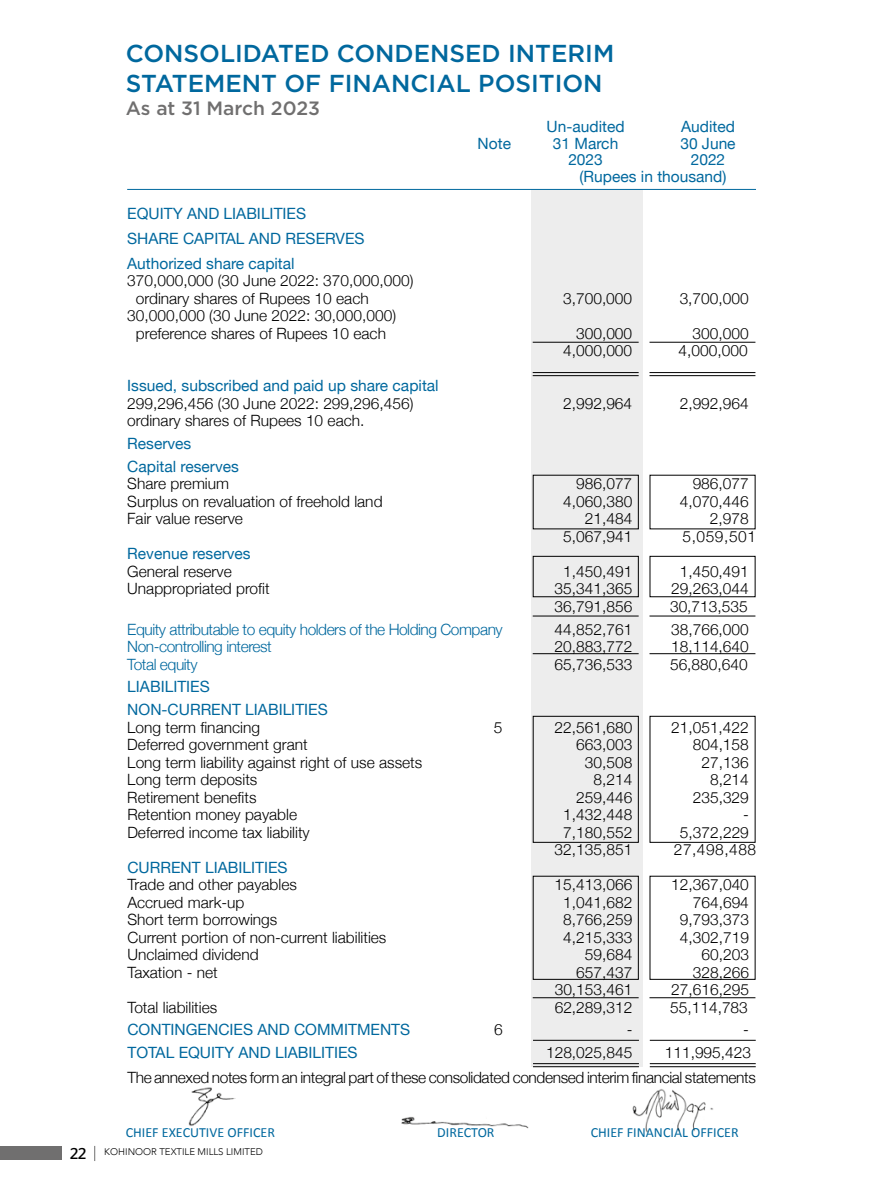
<style>
.page{position:relative;width:882px;height:1197px;background:#fff}
.page>*{position:absolute;margin:0;border:0;box-sizing:border-box;transform-origin:0 0}
.t1{font:500 24.5px/29.4px "Gotham";color:#00689e}
.t2{font:500 19.25px "Gotham";color:#706f6f}
.t3{font:300 15.58px/17.5px "Helvetica Neue";color:#000}
.t4{font:15.58px/25px "Helvetica Neue";color:#00689e}
.t5{font:300 15.58px/24.5px "Helvetica Neue";letter-spacing:-.025em;color:#000}
.t6{font:300 15.58px "Helvetica Neue";letter-spacing:-.03em;color:#00689e}
.t7{font:14px "Calibri";color:#00689e}
.t8{font:300 9.62px "Avenir";color:#000}
.s1{font-family:"Stag Sans";font-weight:400;font-size:15.75px}
</style>
<div class="page">
<div style="left:0;top:1147px;width:62px;height:13px;background:#706f6f"></div>
<svg style="left:94px;top:1146px;width:1px;height:15px"></svg>
<div style="left:531px;top:190px;width:112px;height:877px;background:#ededed"></div>
<hr style="left:127px;top:189px;width:629px;height:1px;background:#00689e">
<div style="left:533px;top:556px;width:106px;height:41px;border:1px solid #000"></div>
<div style="left:650px;top:556px;width:106px;height:41px;border:1px solid #000"></div>
<hr style="left:650px;top:375px;width:105px;height:1px;background:#000">
<hr style="left:533px;top:375px;width:106px;height:1px;background:#000">
<hr style="left:650px;top:372px;width:105px;height:1px;background:#000">
<hr style="left:533px;top:372px;width:106px;height:1px;background:#000">
<hr style="left:650px;top:342px;width:105px;height:1px;background:#000">
<hr style="left:533px;top:342px;width:106px;height:1px;background:#000">
<div style="left:533px;top:716px;width:106px;height:127px;border:1px solid #000"></div>
<div style="left:650px;top:716px;width:106px;height:127px;border:1px solid #000"></div>
<div style="left:533px;top:876px;width:106px;height:104px;border:1px solid #000"></div>
<hr style="left:650px;top:616px;width:105px;height:1px;background:#000">
<hr style="left:533px;top:616px;width:106px;height:1px;background:#000">
<hr style="left:650px;top:653px;width:105px;height:1px;background:#000">
<hr style="left:533px;top:653px;width:106px;height:1px;background:#000">
<hr style="left:650px;top:997px;width:105px;height:1px;background:#000">
<hr style="left:533px;top:997px;width:106px;height:1px;background:#000">
<hr style="left:650px;top:1066px;width:106px;height:1px;background:#000">
<hr style="left:533px;top:1066px;width:106px;height:1px;background:#000">
<hr style="left:650px;top:1063px;width:106px;height:1px;background:#000">
<hr style="left:533px;top:1063px;width:106px;height:1px;background:#000">
<hr style="left:650px;top:1040px;width:106px;height:1px;background:#000">
<hr style="left:533px;top:1040px;width:106px;height:1px;background:#000">
<img style="left:401px;top:1116px;width:128px;height:13px">
<img style="left:189px;top:1087px;width:46px;height:39px">
<img style="left:632px;top:1089px;width:81px;height:44px">
<h1 class="t1" style="left:126px;top:38px;width:490px">CONSOLIDATED CONDENSED INTERIM<br>STATEMENT OF FINANCIAL POSITION</h1>
<p class="t2" style="left:126px;top:95px;width:196px">As at 31 March 2023</p>
<p class="t4" style="left:547px;top:114px;width:80px">Un-audited</p>
<p class="t4" style="left:681px;top:114px;width:55px">Audited</p>
<p class="t4" style="left:127px;top:201px;width:239px">EQUITY AND LIABILITIES<br>SHARE CAPITAL AND RESERVES<br>Authorized share capital</p>
<p class="t3" style="left:136px;top:272px;width:279px;text-indent:-9px">370,000,000 (30 June 2022: 370,000,000) ordinary shares of Rupees 10 each</p>
<p class="t3" style="left:127px;top:307px;width:270px;text-align:center">30,000,000 (30 June 2022: 30,000,000) preference shares of Rupees 10 each</p>
<p class="t4" style="left:478px;top:130px;width:35px">Note</p>
<p class="t4" style="left:553px;top:130px;width:67px">31 March</p>
<p class="t4" style="left:680px;top:130px;width:57px">30 June</p>
<p class="t4" style="left:568px;top:147px;width:36px">2023</p>
<p class="t4" style="left:580px;top:151px;width:148px;line-height:16.4px;text-align:right">2022<br>(Rupees in thousand)</p>
<p class="t3" style="left:563px;top:289px;width:71px">3,700,000</p>
<p class="t3" style="left:680px;top:289px;width:71px">3,700,000</p>
<p class="t3" style="left:576px;top:324px;width:58px">300,000</p>
<p class="t3" style="left:693px;top:324px;width:58px">300,000</p>
<p class="t3" style="left:563px;top:342px;width:71px">4,000,000</p>
<p class="t3" style="left:679px;top:342px;width:71px">4,000,000</p>
<p class="t4" style="left:127px;top:373px;width:313px">Issued, subscribed and paid up share capital</p>
<p class="t3" style="left:127px;top:394px;width:288px">299,296,456 (30 June 2022: 299,296,456)</p>
<p class="t3" style="left:563px;top:394px;width:71px">2,992,964</p>
<p class="t3" style="left:680px;top:394px;width:71px">2,992,964</p>
<p class="t3" style="left:127px;top:412px;width:239px">ordinary shares of Rupees 10 each.</p>
<p class="t4" style="left:127px;top:432px;width:113px;line-height:22.8px">Reserves<br>Capital reserves</p>
<p class="t3" style="left:127px;top:475px;width:103px">Share premium</p>
<p class="t3" style="left:576px;top:475px;width:58px">986,077</p>
<p class="t3" style="left:693px;top:475px;width:58px">986,077</p>
<p class="t3" style="left:127px;top:492px;width:257px">Surplus on revaluation of freehold land</p>
<p class="t3" style="left:563px;top:492px;width:71px">4,060,380</p>
<p class="t3" style="left:680px;top:492px;width:71px">4,070,446</p>
<p class="t3" style="left:127px;top:510px;width:117px">Fair value reserve</p>
<p class="t3" style="left:585px;top:510px;width:49px">21,484</p>
<p class="t3" style="left:710px;top:510px;width:40px">2,978</p>
<p class="t3" style="left:563px;top:527px;width:71px">5,067,941</p>
<p class="t3" style="left:682px;top:527px;width:75px">5,059,501</p>
<p class="t4" style="left:127px;top:541px;width:125px">Revenue reserves</p>
<p class="t3" style="left:127px;top:562px;width:106px">General reserve</p>
<p class="t3" style="left:563px;top:562px;width:71px">1,450,491</p>
<p class="t3" style="left:680px;top:562px;width:71px">1,450,491</p>
<p class="t3" style="left:127px;top:580px;width:144px">Unappropriated profit</p>
<p class="t3" style="left:555px;top:580px;width:79px">35,341,365</p>
<p class="t3" style="left:671px;top:580px;width:79px">29,263,044</p>
<p class="t3" style="left:555px;top:597px;width:79px">36,791,856</p>
<p class="t3" style="left:670px;top:597px;width:79px">30,713,535</p>
<p class="t6" style="left:127px;top:620px;width:377px">Equity attributable to equity holders of the Holding Company</p>
<p class="t3" style="left:555px;top:620px;width:79px">44,852,761</p>
<p class="t3" style="left:671px;top:620px;width:79px">38,766,000</p>
<p class="t6" style="left:127px;top:637px;width:146px">Non-controlling interest</p>
<p class="t3" style="left:555px;top:638px;width:79px">20,883,772</p>
<p class="t3" style="left:671px;top:638px;width:79px">18,114,640</p>
<p class="t6" style="left:127px;top:655px;width:72px">Total equity</p>
<p class="t3" style="left:555px;top:655px;width:79px">65,736,533</p>
<p class="t3" style="left:670px;top:655px;width:79px">56,880,640</p>
<p class="t4" style="left:127px;top:675px;width:202px;line-height:22.8px">LIABILITIES<br>NON-CURRENT LIABILITIES</p>
<p class="t3" style="left:127px;top:718px;width:134px">Long term financing</p>
<p class="t3" style="left:494px;top:718px;width:10px">5</p>
<p class="t3" style="left:555px;top:718px;width:79px">22,561,680</p>
<p class="t3" style="left:671px;top:718px;width:79px">21,051,422</p>
<p class="t3" style="left:127px;top:736px;width:182px">Deferred government grant</p>
<p class="t3" style="left:576px;top:736px;width:58px">663,003</p>
<p class="t3" style="left:693px;top:736px;width:58px">804,158</p>
<p class="t3" style="left:127px;top:753px;width:296px">Long term liability against right of use assets</p>
<p class="t3" style="left:585px;top:753px;width:49px">30,508</p>
<p class="t3" style="left:701px;top:753px;width:49px">27,136</p>
<p class="t3" style="left:127px;top:771px;width:132px">Long term deposits</p>
<p class="t3" style="left:593px;top:771px;width:40px">8,214</p>
<p class="t3" style="left:710px;top:771px;width:40px">8,214</p>
<p class="t3" style="left:127px;top:788px;width:131px">Retirement benefits</p>
<p class="t3" style="left:576px;top:788px;width:58px">259,446</p>
<p class="t3" style="left:693px;top:788px;width:58px">235,329</p>
<p class="t3" style="left:127px;top:806px;width:171px">Retention money payable</p>
<p class="t3" style="left:563px;top:806px;width:71px">1,432,448</p>
<p class="t3" style="left:743px;top:806px;width:7px">-</p>
<p class="t3" style="left:127px;top:823px;width:184px">Deferred income tax liability</p>
<p class="t3" style="left:563px;top:823px;width:71px">7,180,552</p>
<p class="t3" style="left:680px;top:823px;width:71px">5,372,229</p>
<p class="t3" style="left:555px;top:841px;width:79px">32,135,851</p>
<p class="t3" style="left:674px;top:841px;width:84px">27,498,488</p>
<p class="t4" style="left:127px;top:854px;width:162px">CURRENT LIABILITIES</p>
<p class="t3" style="left:127px;top:876px;width:171px">Trade and other payables</p>
<p class="t3" style="left:555px;top:876px;width:79px">15,413,066</p>
<p class="t3" style="left:671px;top:876px;width:79px">12,367,040</p>
<p class="t3" style="left:127px;top:893px;width:119px">Accrued mark-up</p>
<p class="t3" style="left:563px;top:893px;width:71px">1,041,682</p>
<p class="t3" style="left:693px;top:893px;width:58px">764,694</p>
<p class="t3" style="left:127px;top:911px;width:151px">Short term borrowings</p>
<p class="t3" style="left:563px;top:911px;width:71px">8,766,259</p>
<p class="t3" style="left:680px;top:911px;width:71px">9,793,373</p>
<p class="t3" style="left:127px;top:928px;width:261px">Current portion of non-current liabilities</p>
<p class="t3" style="left:563px;top:928px;width:71px">4,215,333</p>
<p class="t3" style="left:680px;top:928px;width:71px">4,302,719</p>
<p class="t3" style="left:127px;top:946px;width:133px">Unclaimed dividend</p>
<p class="t3" style="left:585px;top:946px;width:49px">59,684</p>
<p class="t3" style="left:701px;top:946px;width:49px">60,203</p>
<p class="t3" style="left:127px;top:963px;width:92px">Taxation - net</p>
<p class="t3" style="left:576px;top:963px;width:58px">657,437</p>
<p class="t3" style="left:693px;top:963px;width:58px">328,266</p>
<p class="t3" style="left:555px;top:981px;width:79px">30,153,461</p>
<p class="t3" style="left:671px;top:981px;width:79px">27,616,295</p>
<p class="t3" style="left:127px;top:998px;width:91px">Total liabilities</p>
<p class="t3" style="left:555px;top:998px;width:79px">62,289,312</p>
<p class="t3" style="left:670px;top:998px;width:79px">55,114,783</p>
<p class="t4" style="left:127px;top:1017px;width:284px">CONTINGENCIES AND COMMITMENTS</p>
<p class="t3" style="left:494px;top:1021px;width:10px">6</p>
<p class="t3" style="left:627px;top:1021px;width:7px">-</p>
<p class="t3" style="left:743px;top:1021px;width:7px">-</p>
<p class="t4" style="left:127px;top:1040px;width:232px">TOTAL EQUITY AND LIABILITIES</p>
<p class="t3" style="left:546px;top:1044px;width:88px">128,025,845</p>
<p class="t5" style="left:127px;top:1040px;width:630px;text-indent:537px">111,995,423<br>The annexed notes form an integral part of these consolidated condensed interim financial statements</p>
<p class="t7" style="left:126px;top:1123px;width:151px">CHIEF EXECUTIVE OFFICER</p>
<p class="t7" style="left:437px;top:1123px;width:59px">DIRECTOR</p>
<p class="t7" style="left:591px;top:1123px;width:149px">CHIEF FINANCIAL OFFICER</p>
<p class="t8" style="left:70px;top:1146px;width:194px"><span class="s1">22</span> KOHINOOR TEXTILE MILLS LIMITED</p>
</div>
